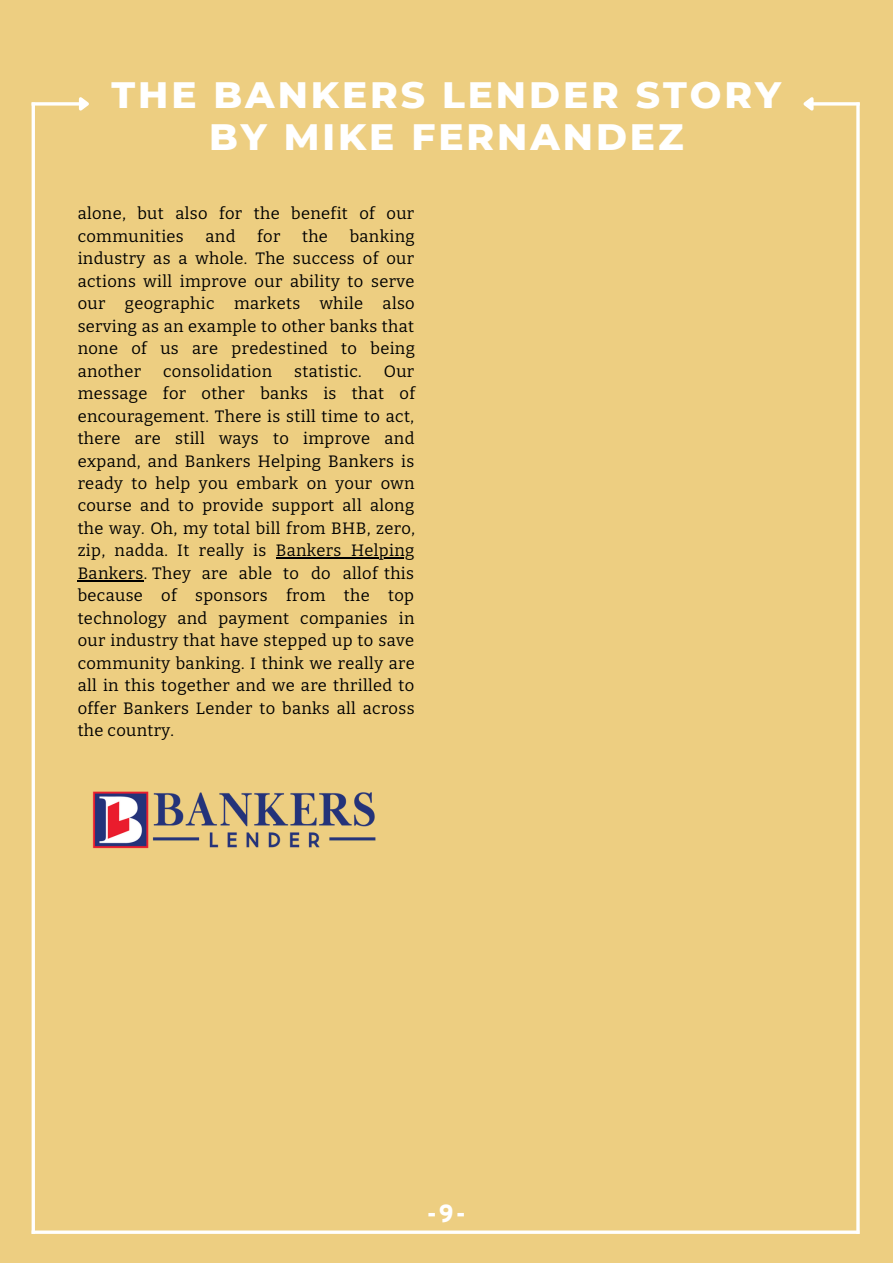
<style>
.page{position:relative;width:893px;height:1264px;background:#fff}
.page>*{position:absolute;margin:0;border:0;box-sizing:border-box;transform-origin:0 0}
.t1{font:800 37.5px/41.5px "Montserrat";letter-spacing:.08em;color:#fff;text-align:center}
.t2{font:900 24px "Overpass";color:#fff}
.t3{font:16.5px/22.5px "Bitter";letter-spacing:.02em;color:#000;text-align:justify}
</style>
<div class="page">
<div style="left:0;top:0;width:892px;height:1262px;background:#edce81"></div>
<hr style="left:276px;top:557px;width:138px;height:1px;background:#000">
<hr style="left:78px;top:580px;width:66px;height:1px;background:#000">
<img style="left:92px;top:791px;width:284px;height:58px">
<svg style="left:35px;top:102px;width:41px;height:4px"></svg>
<svg style="left:76px;top:97px;width:13px;height:14px"></svg>
<hr style="left:32px;top:102px;width:3px;height:1131px;background:#fff">
<hr style="left:856px;top:102px;width:3px;height:1131px;background:#fff">
<hr style="left:32px;top:1230px;width:827px;height:3px;background:#fff">
<svg style="left:816px;top:102px;width:43px;height:4px"></svg>
<svg style="left:803px;top:97px;width:13px;height:14px"></svg>
<h1 class="t1" style="left:111px;top:74px;width:671px">THE BANKERS LENDER STORY<br>BY MIKE FERNANDEZ</h1>
<p class="t3" style="left:78px;top:202px;width:338px">alone, but also for the benefit of our communities</p>
<p class="t3" style="left:205px;top:225px;width:31px">and</p>
<p class="t3" style="left:257px;top:225px;width:25px">for</p>
<p class="t3" style="left:302px;top:225px;width:27px">the</p>
<p class="t3" style="left:78px;top:225px;width:339px;text-indent:272px">banking industry as a whole. The success of our actions will improve our ability to serve our geographic markets while also serving as an example to other banks that none of us are predestined to being another</p>
<p class="t3" style="left:163px;top:360px;width:111px">consolidation</p>
<p class="t3" style="left:294px;top:360px;width:69px">statistic.</p>
<p class="t3" style="left:78px;top:360px;width:339px;text-indent:306px">Our message for other banks is that of encouragement. There is still time to act, there are still ways to improve and expand, and Bankers Helping Bankers is ready to help you embark on your own course and to provide support all along the way. Oh, my total bill from BHB, zero, zip, nadda. It really is Bankers Helping Bankers. They are able to do allof this because of sponsors from the top technology and payment companies in our industry that have stepped up to save community banking. I think we really are all in this together and we are thrilled to offer Bankers Lender to banks all across the country.</p>
<h2 class="t2" style="left:427px;top:1203px;width:40px">-9-</h2>
</div>
